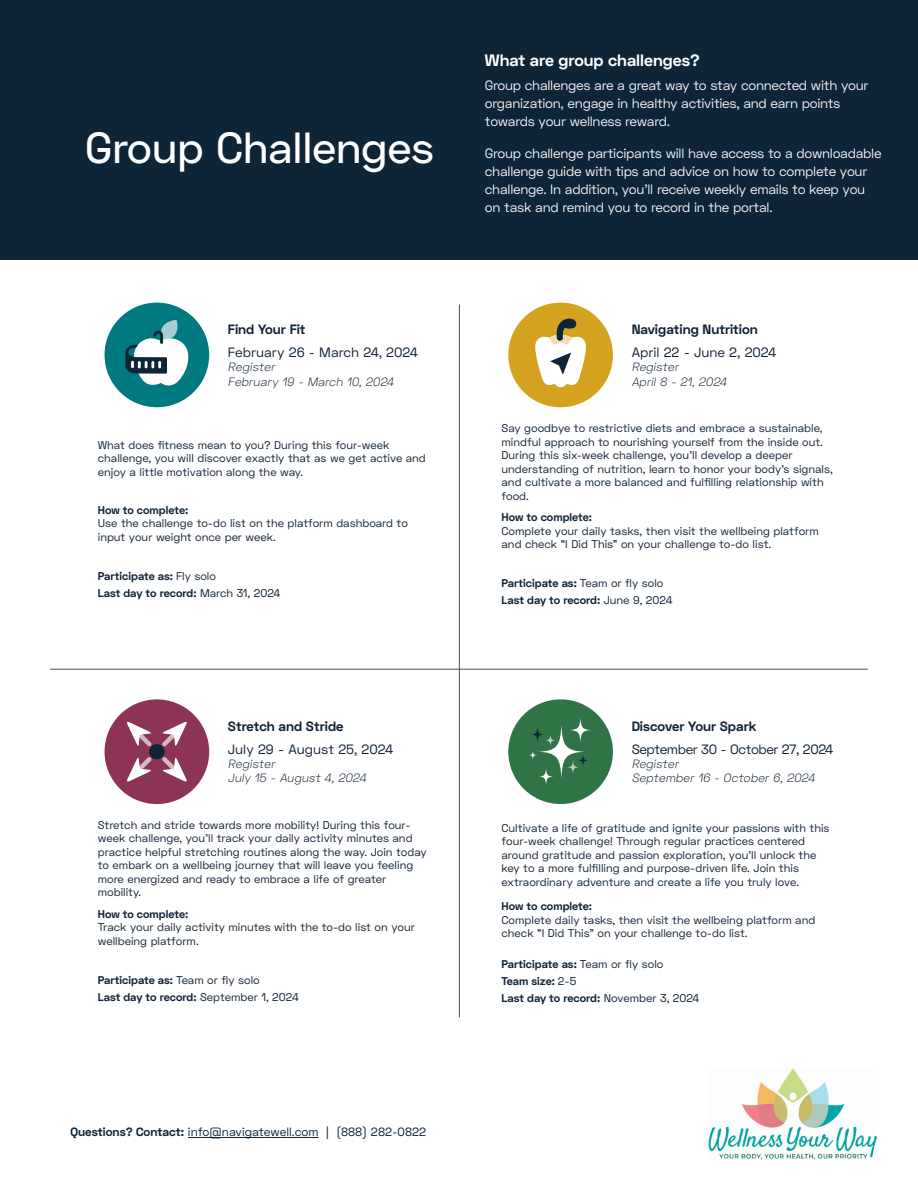
<style>
.page{position:relative;width:918px;height:1188px;background:#fff}
.page>*{position:absolute;margin:0;border:0;box-sizing:border-box;transform-origin:0 0}
.Inside_Page_-_Lined_Header{font:500 43.5px "Space Grotesk";letter-spacing:-.01em;color:#fff}
.t1{font:700 16.5px "Space Grotesk";color:#fff}
.Inside_Pages_-_Numbered_Text{font:13.5px/18px "Space Grotesk";letter-spacing:-.02em;color:#f2f2f2}
.Challenges_-_Challenge_Name{font:700 13.5px "Space Grotesk";color:#102235}
.Challenges_-_Challenge_Dates{font:13.5px "Space Grotesk";color:#102235}
.Challenges_-_Challenge_Dates-2{font:13.5px "Space Grotesk";letter-spacing:-.03em;color:#102235}
.Challenges_-_Registration_Date{font:italic 300 12px/14.4px "Space Grotesk";color:#102235}
.t2{font:12px "Space Grotesk";color:#0e2437}
.Challenges_-_Challenge_Description{font:11.25px/13.5px "Space Grotesk";color:#102235}
.Challenges_-_How_To_Complete{font:700 11.25px "Space Grotesk";color:#102235}
.s1{font-weight:400}
.s2{font-weight:700}
</style>
<div class="page">
<div style="left:0;top:0;width:918px;height:259px;background:#0e2437"></div>
<hr style="left:459px;top:305px;width:1px;height:712px;background:#4d4d4f">
<hr style="left:50px;top:669px;width:818px;height:1px;background:#4d4d4f">
<div style="left:105px;top:303px;width:104px;height:104px;background:#007981;border-radius:50%"></div>
<div style="left:117px;top:320px;width:79px;height:81px;background:#007981"></div>
<svg style="left:125px;top:320px;width:64px;height:65px"></svg>
<div style="left:508px;top:303px;width:105px;height:104px;background:#d5a220;border-radius:50%"></div>
<div style="left:528px;top:318px;width:66px;height:85px;background:#d5a220"></div>
<svg style="left:535px;top:318px;width:51px;height:69px"></svg>
<div style="left:105px;top:699px;width:104px;height:105px;background:#8d3356;border-radius:50%"></div>
<div style="left:119px;top:722px;width:75px;height:75px;background:#8d3356"></div>
<svg style="left:127px;top:722px;width:25px;height:25px"></svg>
<svg style="left:127px;top:757px;width:25px;height:25px"></svg>
<svg style="left:162px;top:757px;width:25px;height:25px"></svg>
<svg style="left:162px;top:722px;width:25px;height:25px"></svg>
<div style="left:149px;top:744px;width:16px;height:15px;background:#0e2437;border-radius:50%"></div>
<div style="left:508px;top:699px;width:105px;height:105px;background:#307346;border-radius:50%"></div>
<div style="left:523px;top:719px;width:74px;height:79px;background:#307346"></div>
<svg style="left:537px;top:725px;width:48px;height:54px"></svg>
<svg style="left:569px;top:717px;width:23px;height:26px"></svg>
<svg style="left:567px;top:760px;width:12px;height:15px"></svg>
<svg style="left:545px;top:734px;width:11px;height:13px"></svg>
<svg style="left:538px;top:768px;width:16px;height:17px"></svg>
<svg style="left:530px;top:726px;width:15px;height:17px"></svg>
<svg style="left:529px;top:750px;width:8px;height:10px"></svg>
<hr style="left:188px;top:1137px;width:131px;height:1px;background:#0e2437">
<img style="left:709px;top:1068px;width:168px;height:91px">
<p class="Inside_Page_-_Lined_Header" style="left:85px;top:120px;width:350px">Group Challenges</p>
<p class="Challenges_-_Challenge_Name" style="left:228px;top:320px;width:79px">Find Your Fit</p>
<p class="Challenges_-_Challenge_Dates" style="left:228px;top:343px;width:191px">February 26 - March 24, 2024</p>
<p class="Challenges_-_Registration_Date" style="left:228px;top:359px;width:170px">Register<br>February 19 - March 10, 2024</p>
<p class="Challenges_-_Challenge_Description" style="left:98px;top:438px;width:330px">What does fitness mean to you? During this four-week challenge, you will discover exactly that as we get active and enjoy a little motivation along the way.</p>
<p class="Challenges_-_How_To_Complete" style="left:98px;top:502px;width:92px">How to complete:</p>
<p class="Challenges_-_Challenge_Description" style="left:98px;top:516px;width:312px">Use the challenge to-do list on the platform dashboard to input your weight once per week.</p>
<p class="Challenges_-_How_To_Complete" style="left:98px;top:569px;width:120px">Participate as: <span class="s1">Fly solo</span></p>
<p class="Challenges_-_How_To_Complete" style="left:98px;top:586px;width:184px">Last day to record: <span class="s1">March 31, 2024</span></p>
<p class="Challenges_-_Challenge_Name" style="left:228px;top:717px;width:117px">Stretch and Stride</p>
<p class="Challenges_-_Challenge_Dates" style="left:228px;top:740px;width:167px">July 29 - August 25, 2024</p>
<p class="Challenges_-_Registration_Date" style="left:228px;top:756px;width:142px">Register<br>July 15 - August 4, 2024</p>
<p class="Challenges_-_Challenge_Description" style="left:98px;top:818px;width:316px">Stretch and stride towards more mobility! During this four&shy;week challenge, you’ll track your daily activity minutes and</p>
<p class="Challenges_-_Challenge_Description" style="left:98px;top:845px;width:330px">practice helpful stretching routines along the way. Join today to embark on a wellbeing journey that will leave you feeling</p>
<p class="Challenges_-_Challenge_Description" style="left:98px;top:872px;width:290px">more energized and ready to embrace a life of greater mobility.</p>
<p class="Challenges_-_How_To_Complete" style="left:98px;top:907px;width:92px">How to complete:</p>
<p class="Challenges_-_Challenge_Description" style="left:98px;top:921px;width:319px">Track your daily activity minutes with the to-do list on your wellbeing platform.</p>
<p class="Challenges_-_How_To_Complete" style="left:98px;top:973px;width:164px">Participate as: <span class="s1">Team or fly solo</span></p>
<p class="Challenges_-_How_To_Complete" style="left:98px;top:990px;width:202px">Last day to record: <span class="s1">September 1, 2024</span></p>
<p class="t2" style="left:70px;top:1124px;width:357px"><span class="s2">Questions? Contact:</span> info@navigatewell.com | (888) 282-0822</p>
<p class="t1" style="left:485px;top:49px;width:216px">What are group challenges?</p>
<p class="Inside_Pages_-_Numbered_Text" style="left:485px;top:76px;width:385px">Group challenges are a great way to stay connected with your organization, engage in healthy activities, and earn points towards your wellness reward.</p>
<p class="Inside_Pages_-_Numbered_Text" style="left:485px;top:144px;width:398px">Group challenge participants will have access to a downloadable challenge guide with tips and advice on how to complete your challenge. In addition, you’ll receive weekly emails to keep you on task and remind you to record in the portal.</p>
<p class="Challenges_-_Challenge_Name" style="left:632px;top:320px;width:128px">Navigating Nutrition</p>
<p class="Challenges_-_Challenge_Dates" style="left:632px;top:343px;width:146px">April 22 - June 2, 2024</p>
<p class="Challenges_-_Registration_Date" style="left:632px;top:359px;width:99px">Register<br>April 8 - 21, 2024</p>
<p class="Challenges_-_Challenge_Description" style="left:502px;top:421px;width:323px">Say goodbye to restrictive diets and embrace a sustainable, mindful approach to nourishing yourself from the inside out.</p>
<p class="Challenges_-_Challenge_Description" style="left:502px;top:448px;width:333px">During this six-week challenge, you’ll develop a deeper understanding of nutrition, learn to honor your body’s signals, and cultivate a more balanced and fulfilling relationship with food.</p>
<p class="Challenges_-_How_To_Complete" style="left:502px;top:510px;width:92px">How to complete:</p>
<p class="Challenges_-_Challenge_Description" style="left:502px;top:524px;width:319px">Complete your daily tasks, then visit the wellbeing platform and check “I Did This” on your challenge to-do list.</p>
<p class="Challenges_-_How_To_Complete" style="left:502px;top:576px;width:164px">Participate as: <span class="s1">Team or fly solo</span></p>
<p class="Challenges_-_How_To_Complete" style="left:502px;top:593px;width:172px">Last day to record: <span class="s1">June 9, 2024</span></p>
<p class="Challenges_-_Challenge_Name" style="left:632px;top:717px;width:126px">Discover Your Spark</p>
<p class="Challenges_-_Challenge_Dates-2" style="left:632px;top:740px;width:203px">September 30 - October 27, 2024</p>
<p class="Challenges_-_Registration_Date" style="left:632px;top:756px;width:187px">Register<br>September 16 - October 6, 2024</p>
<p class="Challenges_-_Challenge_Description" style="left:502px;top:821px;width:330px">Cultivate a life of gratitude and ignite your passions with this four-week challenge! Through regular practices centered</p>
<p class="Challenges_-_Challenge_Description" style="left:502px;top:848px;width:316px">around gratitude and passion exploration, you’ll unlock the key to a more fulfilling and purpose-driven life. Join this</p>
<p class="Challenges_-_Challenge_Description" style="left:502px;top:875px;width:299px">extraordinary adventure and create a life you truly love.</p>
<p class="Challenges_-_How_To_Complete" style="left:502px;top:899px;width:92px">How to complete:</p>
<p class="Challenges_-_Challenge_Description" style="left:502px;top:913px;width:315px">Complete daily tasks, then visit the wellbeing platform and check “I Did This” on your challenge to-do list.</p>
<p class="Challenges_-_How_To_Complete" style="left:502px;top:957px;width:164px">Participate as: <span class="s1">Team or fly solo</span></p>
<p class="Challenges_-_How_To_Complete" style="left:502px;top:974px;width:76px">Team size: <span class="s1">2-5</span></p>
<p class="Challenges_-_How_To_Complete" style="left:502px;top:991px;width:199px">Last day to record: <span class="s1">November 3, 2024</span></p>
</div>
